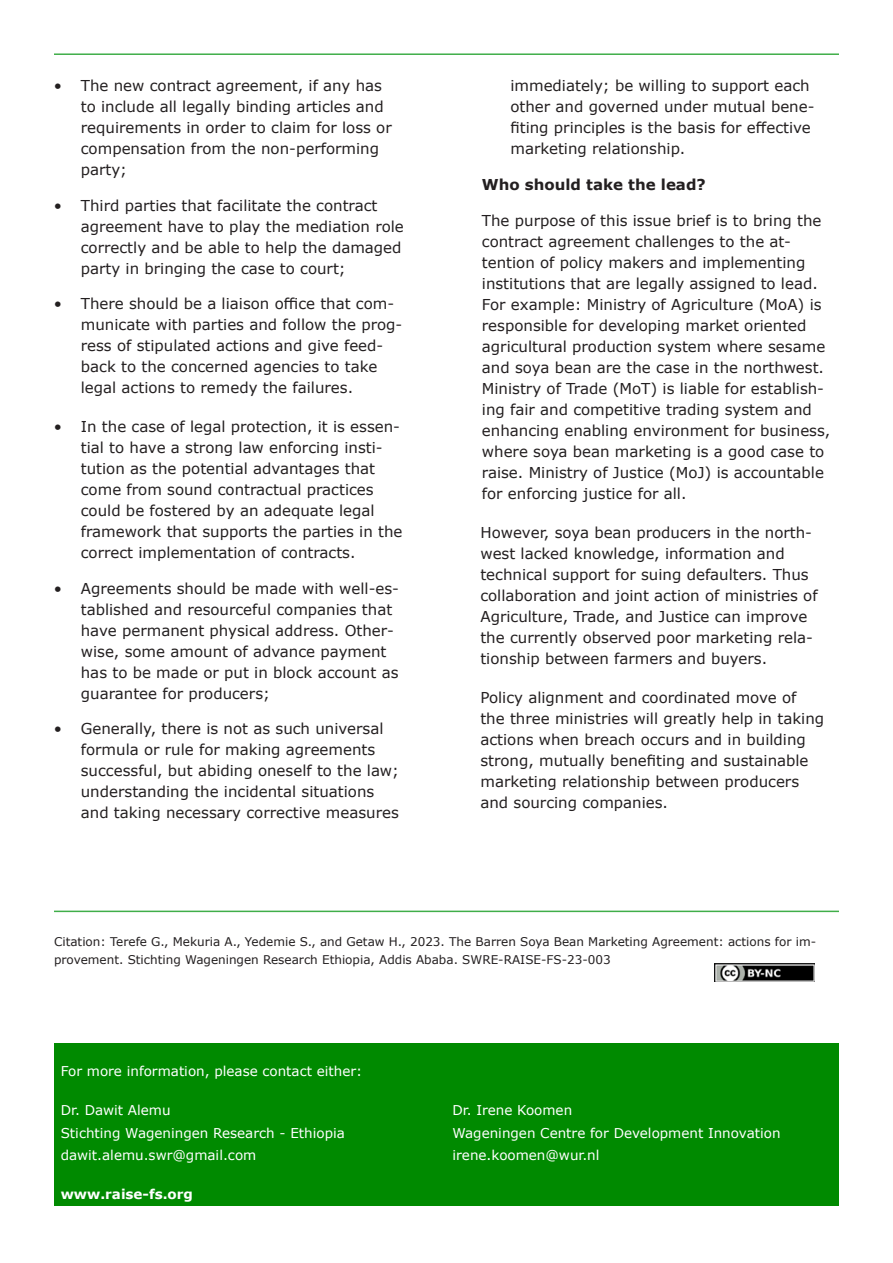
<style>
.page{position:relative;width:893px;height:1263px;background:#fff}
.page>*{position:absolute;margin:0;border:0;box-sizing:border-box;transform-origin:0 0}
.t1{font:15px/21px "Verdana";color:#231f20}
.t2{font:700 15px "Verdana";color:#231f20}
.t3{font:13.5px "Verdana";color:#fff}
.t4{font:700 13.5px "Verdana";color:#fff}
.t5{font:12px/18px "Verdana";color:#231f20}
</style>
<div class="page">
<hr style="left:54px;top:53px;width:785px;height:2px;background:#40ae49">
<div style="left:54px;top:1044px;width:785px;height:162px;background:#008a00"></div>
<img style="left:714px;top:963px;width:101px;height:19px">
<hr style="left:54px;top:911px;width:785px;height:1px;background:#40ae49">
<p class="t1" style="left:81px;top:75px;width:312px;text-indent:-27px">• The new contract agreement, if any has to include all legally binding articles and requirements in order to claim for loss or compensation from the non-performing party;</p>
<p class="t1" style="left:81px;top:195px;width:325px;text-indent:-27px">• Third parties that facilitate the contract agreement have to play the mediation role correctly and be able to help the damaged party in bringing the case to court;</p>
<p class="t1" style="left:81px;top:293px;width:323px;text-indent:-27px">• There should be a liaison office that com&shy;municate with parties and follow the prog&shy;ress of stipulated actions and give feed&shy;back to the concerned agencies to take legal actions to remedy the failures.</p>
<p class="t1" style="left:81px;top:416px;width:323px;text-indent:-27px">• In the case of legal protection, it is essen&shy;tial to have a strong law enforcing insti&shy;tution as the potential advantages that come from sound contractual practices could be fostered by an adequate legal framework that supports the parties in the correct implementation of contracts.</p>
<p class="t1" style="left:81px;top:578px;width:320px;text-indent:-27px">• Agreements should be made with well-es&shy;tablished and resourceful companies that have permanent physical address. Other&shy;wise, some amount of advance payment has to be made or put in block account as guarantee for producers;</p>
<p class="t1" style="left:81px;top:718px;width:320px;text-indent:-27px">• Generally, there is not as such universal formula or rule for making agreements successful, but abiding oneself to the law; understanding the incidental situations and taking necessary corrective measures</p>
<p class="t1" style="left:510px;top:75px;width:306px">immediately; be willing to support each other and governed under mutual bene&shy;fiting principles is the basis for effective marketing relationship.</p>
<p class="t2" style="left:482px;top:174px;width:225px">Who should take the lead?</p>
<p class="t1" style="left:482px;top:210px;width:350px">The purpose of this issue brief is to bring the contract agreement challenges to the at&shy;tention of policy makers and implementing institutions that are legally assigned to lead.<br>For example: Ministry of Agriculture (MoA) is responsible for developing market oriented agricultural production system where sesame and soya bean are the case in the northwest.<br>Ministry of Trade (MoT) is liable for establish&shy;ing fair and competitive trading system and enhancing enabling environment for business, where soya bean marketing is a good case to raise. Ministry of Justice (MoJ) is accountable for enforcing justice for all.</p>
<p class="t1" style="left:480px;top:522px;width:339px">However, soya bean producers in the north&shy;west lacked knowledge, information and technical support for suing defaulters. Thus collaboration and joint action of ministries of Agriculture, Trade, and Justice can improve the currently observed poor marketing rela&shy;tionship between farmers and buyers.</p>
<p class="t1" style="left:480px;top:687px;width:345px">Policy alignment and coordinated move of the three ministries will greatly help in taking actions when breach occurs and in building strong, mutually benefiting and sustainable marketing relationship between producers and sourcing companies.</p>
<p class="t5" style="left:54px;top:933px;width:764px">Citation: Terefe G., Mekuria A., Yedemie S., and Getaw H., 2023. The Barren Soya Bean Marketing Agreement: actions for im&shy;provement. Stichting Wageningen Research Ethiopia, Addis Ababa. SWRE-RAISE-FS-23-003</p>
<p class="t3" style="left:61px;top:1062px;width:303px">For more information, please contact either:</p>
<p class="t3" style="left:61px;top:1101px;width:111px">Dr. Dawit Alemu</p>
<p class="t3" style="left:452px;top:1101px;width:121px">Dr. Irene Koomen</p>
<p class="t3" style="left:61px;top:1123px;width:286px">Stichting Wageningen Research - Ethiopia</p>
<p class="t3" style="left:452px;top:1123px;width:330px">Wageningen Centre for Development Innovation</p>
<p class="t3" style="left:61px;top:1146px;width:197px">dawit.alemu.swr@gmail.com</p>
<p class="t3" style="left:452px;top:1146px;width:149px">irene.koomen@wur.nl</p>
<p class="t4" style="left:61px;top:1184px;width:134px">www.raise-fs.org</p>
</div>
